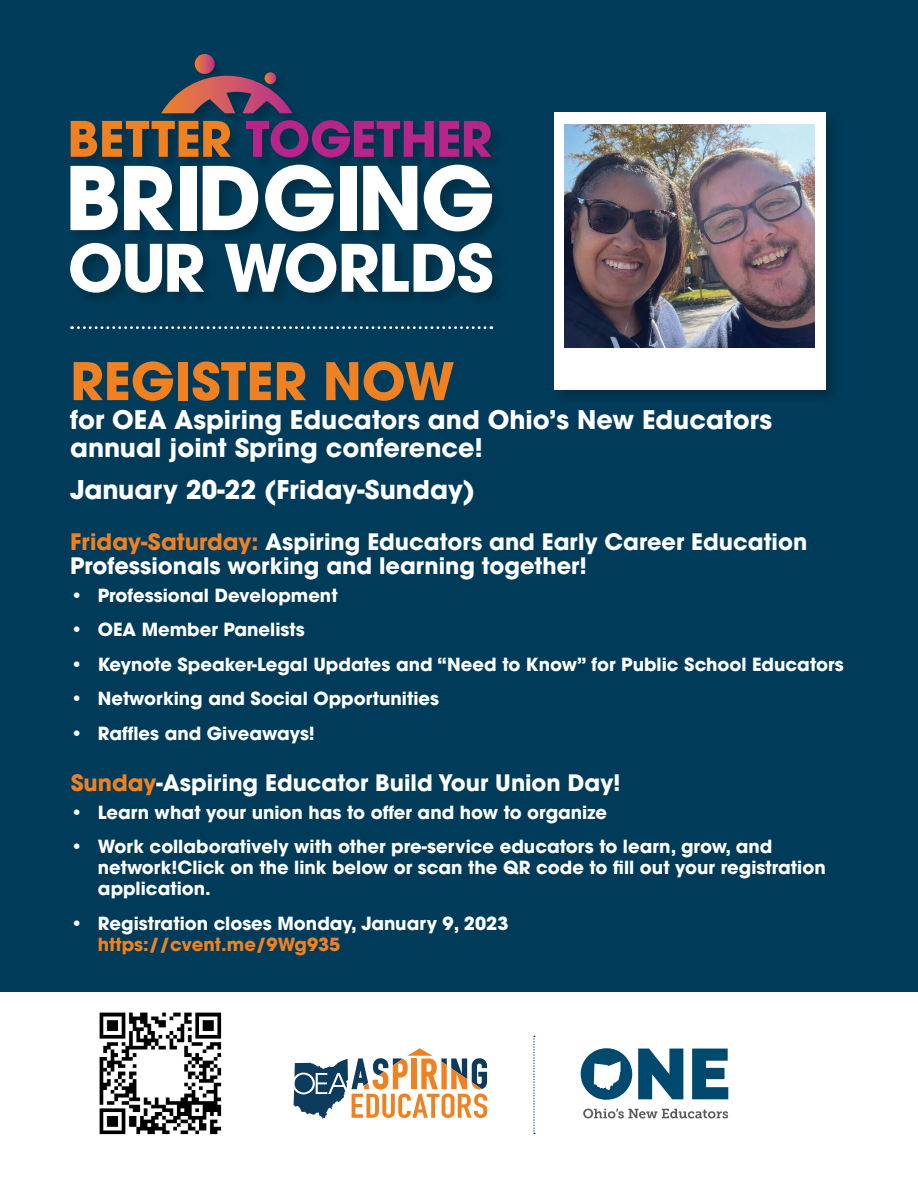
<style>
.page{position:relative;width:918px;height:1188px;background:#fff}
.page>*{position:absolute;margin:0;border:0;box-sizing:border-box;transform-origin:0 0}
.t1{font:700 51.3px "ITC Avant Garde Pro";color:#ef8122}
.t2{font:700 25.65px "ITC Avant Garde Pro";color:#fff}
.t3{font:700 25.5px/28.5px "ITC Avant Garde Pro";color:#fff}
.t4{font:700 22.5px/24px "ITC Avant Garde Pro";color:#fff}
.t5{font:700 18px/21px "ITC Avant Garde Pro";color:#fff}
.t6{font:700 18px "ITC Avant Garde Pro";color:#ef8122}
.s1{color:#ef8122}
</style>
<div class="page">
<div style="left:0;top:0;width:918px;height:991px;background:#003c5a"></div>
<svg style="left:638px;top:1049px;width:45px;height:50px"></svg>
<svg style="left:692px;top:1049px;width:36px;height:50px"></svg>
<svg style="left:583px;top:1109px;width:145px;height:9px"></svg>
<svg style="left:581px;top:1048px;width:51px;height:52px"></svg>
<svg style="left:293px;top:1048px;width:194px;height:70px"></svg>
<svg style="left:533px;top:1036px;width:2px;height:98px"></svg>
<div style="left:71px;top:55px;width:435px;height:251px;background:#000;opacity:.19"></div>
<svg style="left:70px;top:243px;width:134px;height:50px"></svg>
<svg style="left:225px;top:243px;width:111px;height:50px"></svg>
<svg style="left:342px;top:243px;width:150px;height:50px"></svg>
<svg style="left:70px;top:166px;width:48px;height:64px;background:#cad4da"></svg>
<svg style="left:124px;top:166px;width:50px;height:64px"></svg>
<div style="left:180px;top:166px;width:16px;height:64px;background:#fff"></div>
<svg style="left:203px;top:166px;width:55px;height:64px"></svg>
<svg style="left:265px;top:165px;width:69px;height:66px"></svg>
<div style="left:340px;top:166px;width:17px;height:64px;background:#fff"></div>
<svg style="left:363px;top:166px;width:54px;height:64px"></svg>
<svg style="left:424px;top:165px;width:68px;height:66px"></svg>
<svg style="left:71px;top:121px;width:160px;height:36px"></svg>
<svg style="left:246px;top:120px;width:246px;height:38px"></svg>
<svg style="left:195px;top:54px;width:20px;height:20px"></svg>
<svg style="left:161px;top:72px;width:132px;height:41px"></svg>
<svg style="left:72px;top:326px;width:413px;height:3px"></svg>
<img style="left:99px;top:1012px;width:123px;height:123px">
<div style="left:554px;top:112px;width:287px;height:293px;background:#003652"></div>
<div style="left:554px;top:112px;width:271px;height:278px;background:#fff"></div>
<img style="left:564px;top:124px;width:251px;height:223px">
<h1 class="t1" style="left:70px;top:347px;width:386px">REGISTER NOW</h1>
<h3 class="t3" style="left:70px;top:405px;width:704px">for OEA Aspiring Educators and Ohio’s New Educators annual joint Spring conference!</h3>
<h2 class="t2" style="left:70px;top:473px;width:406px">January 20-22 (Friday-Sunday)</h2>
<p class="t4" style="left:70px;top:530px;width:739px"><span class="s1">Friday-Saturday:</span> Aspiring Educators and Early Career Education<br>Professionals working and learning together!</p>
<p class="t5" style="left:70px;top:585px;width:269px">• Professional Development</p>
<p class="t5" style="left:70px;top:619px;width:236px">• OEA Member Panelists</p>
<p class="t5" style="left:70px;top:654px;width:775px">• Keynote Speaker-Legal Updates and “Need to Know” for Public School Educators</p>
<p class="t5" style="left:70px;top:688px;width:370px">• Networking and Social Opportunities</p>
<p class="t5" style="left:70px;top:723px;width:246px">• Raffles and Giveaways!</p>
<p class="t4" style="left:71px;top:770px;width:552px"><span class="s1">Sunday</span>-Aspiring Educator Build Your Union Day!</p>
<p class="t5" style="left:70px;top:801px;width:538px">• Learn what your union has to offer and how to organize</p>
<p class="t5" style="left:98px;top:836px;width:730px;text-indent:-28px">• Work collaboratively with other pre-service educators to learn, grow, and network!Click on the link below or scan the QR code to fill out your registration application.</p>
<p class="t5" style="left:70px;top:912px;width:440px">• Registration closes Monday, January 9, 2023</p>
<p class="t6" style="left:98px;top:932px;width:244px">https://cvent.me/9Wg935</p>
</div>
